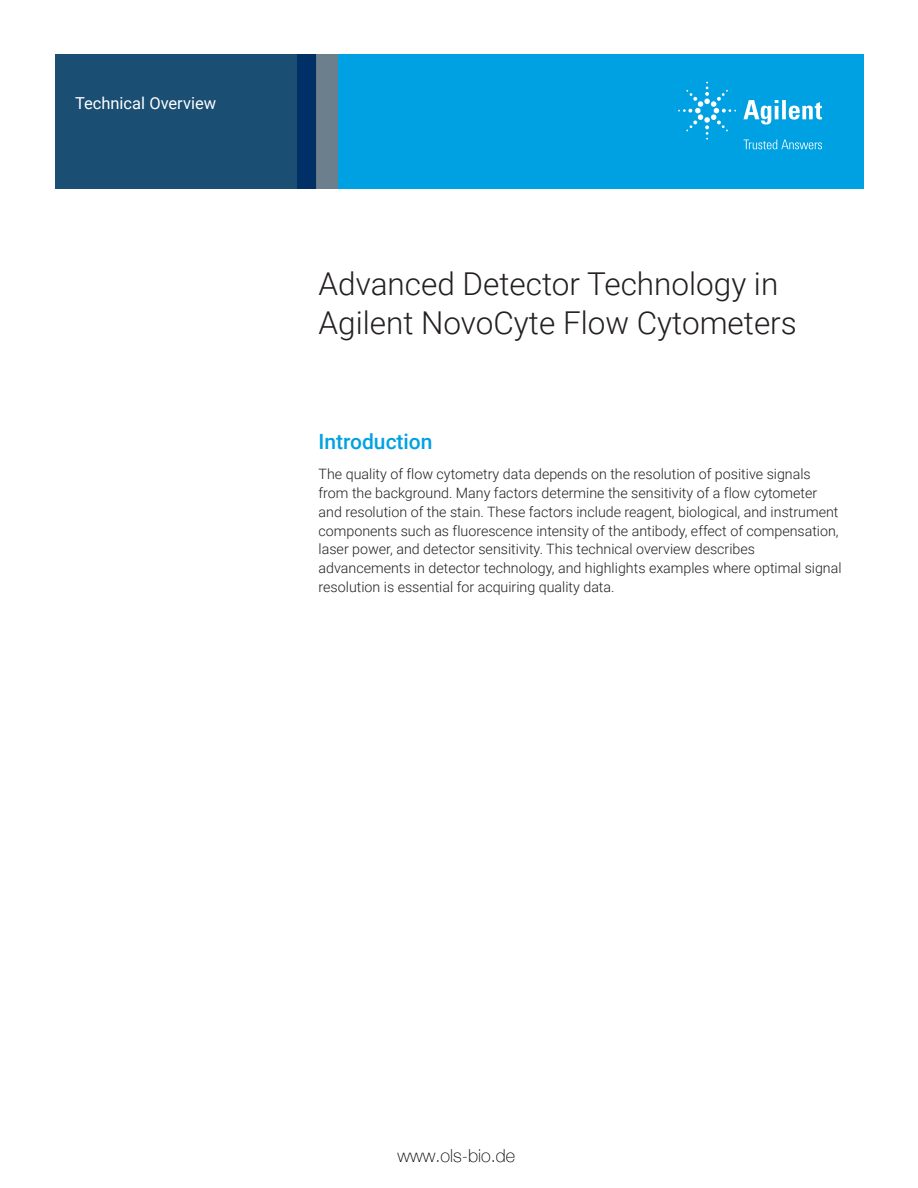
<style>
.page{position:relative;width:918px;height:1188px;background:#fff}
.page>*{position:absolute;margin:0;border:0;box-sizing:border-box;transform-origin:0 0}
.t1{font:300 31.5px/39px "Roboto";color:#231f20}
.t2{font:500 21px "Roboto";color:#00a1e3}
.t3{font:100 18px "Helvetica Neue";color:#000}
.t4{font:16.5px "Roboto";color:#fff}
.t5{font:300 14.25px/18.8px "Roboto";color:#231f20}
</style>
<div class="page">
<div style="left:297px;top:54px;width:567px;height:135px;background:#00a1e3"></div>
<svg style="left:55px;top:54px;width:261px;height:135px;background:#184b71"></svg>
<div style="left:316px;top:54px;width:22px;height:135px;background:#6b808c"></div>
<svg style="left:743px;top:100px;width:79px;height:25px"></svg>
<svg style="left:678px;top:82px;width:58px;height:58px"></svg>
<svg style="left:744px;top:140px;width:78px;height:9px"></svg>
<p class="t4" style="left:75px;top:93px;width:143px">Technical Overview</p>
<h1 class="t1" style="left:319px;top:264px;width:480px">Advanced Detector Technology in<br>Agilent NovoCyte Flow Cytometers</h1>
<h2 class="t2" style="left:319px;top:429px;width:116px">Introduction</h2>
<p class="t5" style="left:319px;top:465px;width:525px">The quality of flow cytometry data depends on the resolution of positive signals from the background. Many factors determine the sensitivity of a flow cytometer and resolution of the stain. These factors include reagent, biological, and instrument components such as fluorescence intensity of the antibody, effect of compensation, laser power, and detector sensitivity. This technical overview describes advancements in detector technology, and highlights examples where optimal signal resolution is essential for acquiring quality data.</p>
<p class="t3" style="left:397px;top:1145px;width:119px">www.ols-bio.de</p>
</div>
